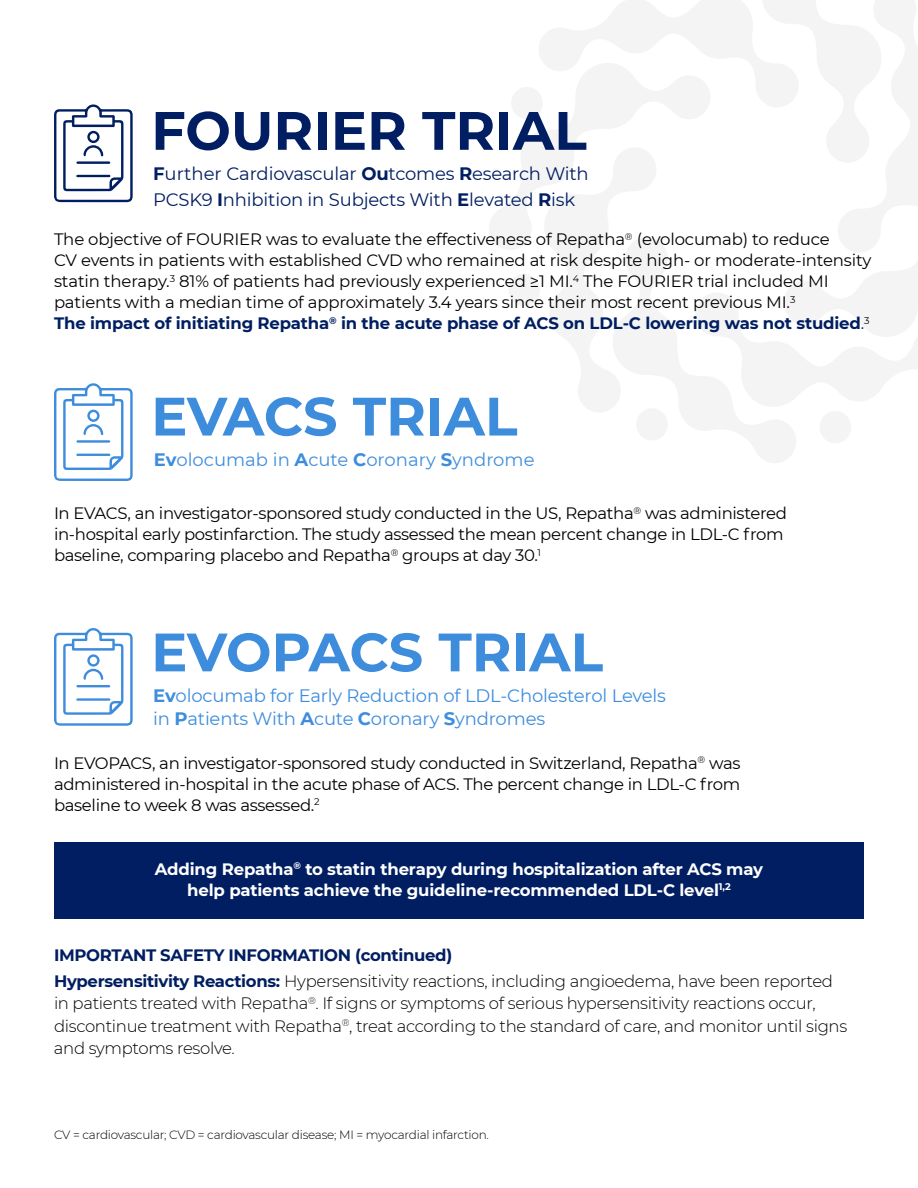
<style>
.page{position:relative;width:918px;height:1188px;background:#fff}
.page>*{position:absolute;margin:0;border:0;box-sizing:border-box;transform-origin:0 0}
.t1{font:700 54px "Montserrat";letter-spacing:-.005em;color:#3e8ddd}
.t2{font:700 54px "Montserrat";color:#001e61}
.t3{font:18px/23.4px "Montserrat";letter-spacing:-.01em;color:#3e8ddd}
.t4{font:18px/25.2px "Montserrat";letter-spacing:-.01em;color:#001e61}
.t5{font:16.5px/21px "Montserrat";letter-spacing:-.02em;color:#000}
.t6{font:300 16.5px/22.5px "Montserrat";letter-spacing:-.02em;color:#000}
.t7{font:700 16.5px/26px "Montserrat";letter-spacing:-.02em;color:#001e61}
.t8{font:700 16.5px/21px "Montserrat";letter-spacing:-.01em;color:#fff;text-align:center}
.t9{font:300 12px "Montserrat";letter-spacing:-.02em;color:#000}
.s1{font-weight:700}
.s2{font-weight:700;color:#001e61}
.s3{color:#001e61}
.s4{font-weight:300;color:#000}
</style>
<div class="page">
<svg style="left:489px;top:0;width:429px;height:463px"></svg>
<svg style="left:54px;top:104px;width:79px;height:98px"></svg>
<svg style="left:54px;top:383px;width:79px;height:98px"></svg>
<svg style="left:54px;top:628px;width:79px;height:98px"></svg>
<div style="left:54px;top:842px;width:810px;height:76px;background:#001e61"></div>
<h1 class="t2" style="left:151px;top:92px;width:437px">FOURIER TRIAL</h1>
<p class="t4" style="left:153px;top:161px;width:437px"><span class="s1">F</span>urther Cardiovascular <span class="s1">Ou</span>tcomes <span class="s1">R</span>esearch With<br>PCSK9 <span class="s1">I</span>nhibition in Subjects With <span class="s1">E</span>levated <span class="s1">R</span>isk</p>
<p class="t5" style="left:54px;top:228px;width:819px">The objective of FOURIER was to evaluate the effectiveness of Repatha<sup>®</sup> (evolocumab) to reduce<br>CV events in patients with established CVD who remained at risk despite high- or moderate-intensity statin therapy.<sup>3</sup> 81% of patients had previously experienced ≥1 MI.<sup>4</sup> The FOURIER trial included MI patients with a median time of approximately 3.4 years since their most recent previous MI.<sup>3<br></sup><span class="s2">The impact of initiating Repatha</span><sup>®</sup> <span class="s2">in the acute phase of ACS on LDL-C lowering was not studied</span><span class="s3">.</span><sup>3</sup></p>
<h1 class="t1" style="left:151px;top:377px;width:368px">EVACS TRIAL</h1>
<p class="t3" style="left:154px;top:447px;width:382px"><span class="s1">Ev</span>olocumab in <span class="s1">A</span>cute <span class="s1">C</span>oronary <span class="s1">S</span>yndrome</p>
<p class="t5" style="left:54px;top:503px;width:734px">In EVACS, an investigator-sponsored study conducted in the US, Repatha<sup>®</sup> was administered in-hospital early postinfarction. The study assessed the mean percent change in LDL-C from baseline, comparing placebo and Repatha<sup>®</sup> groups at day 30.<sup>1</sup></p>
<h1 class="t1" style="left:151px;top:613px;width:453px">EVOPACS TRIAL</h1>
<p class="t3" style="left:153px;top:683px;width:514px"><span class="s1">Ev</span>olocumab for Early Reduction of LDL-Cholesterol Levels in <span class="s1">P</span>atients With <span class="s1">A</span>cute <span class="s1">C</span>oronary <span class="s1">S</span>yndromes</p>
<p class="t5" style="left:54px;top:752px;width:688px;text-align:justify">In EVOPACS, an investigator-sponsored study conducted in Switzerland, Repatha<sup>®</sup> was administered in-hospital in the acute phase of ACS. The percent change in LDL-C from baseline to week 8 was assessed.<sup>2</sup></p>
<p class="t8" style="left:155px;top:858px;width:610px">Adding Repatha<sup>®</sup> to statin therapy during hospitalization after ACS may help patients achieve the guideline-recommended LDL-C level<sup>1,2</sup></p>
<p class="t7" style="left:54px;top:941px;width:781px">IMPORTANT SAFETY INFORMATION (continued)<br>Hypersensitivity Reactions: <span class="s4">Hypersensitivity reactions, including angioedema, have been reported</span></p>
<p class="t6" style="left:54px;top:992px;width:795px">in patients treated with Repatha<sup>®</sup>. If signs or symptoms of serious hypersensitivity reactions occur, discontinue treatment with Repatha<sup>®</sup>, treat according to the standard of care, and monitor until signs and symptoms resolve.</p>
<p class="t9" style="left:54px;top:1127px;width:436px">CV = cardiovascular; CVD = cardiovascular disease; MI = myocardial infarction.</p>
</div>
